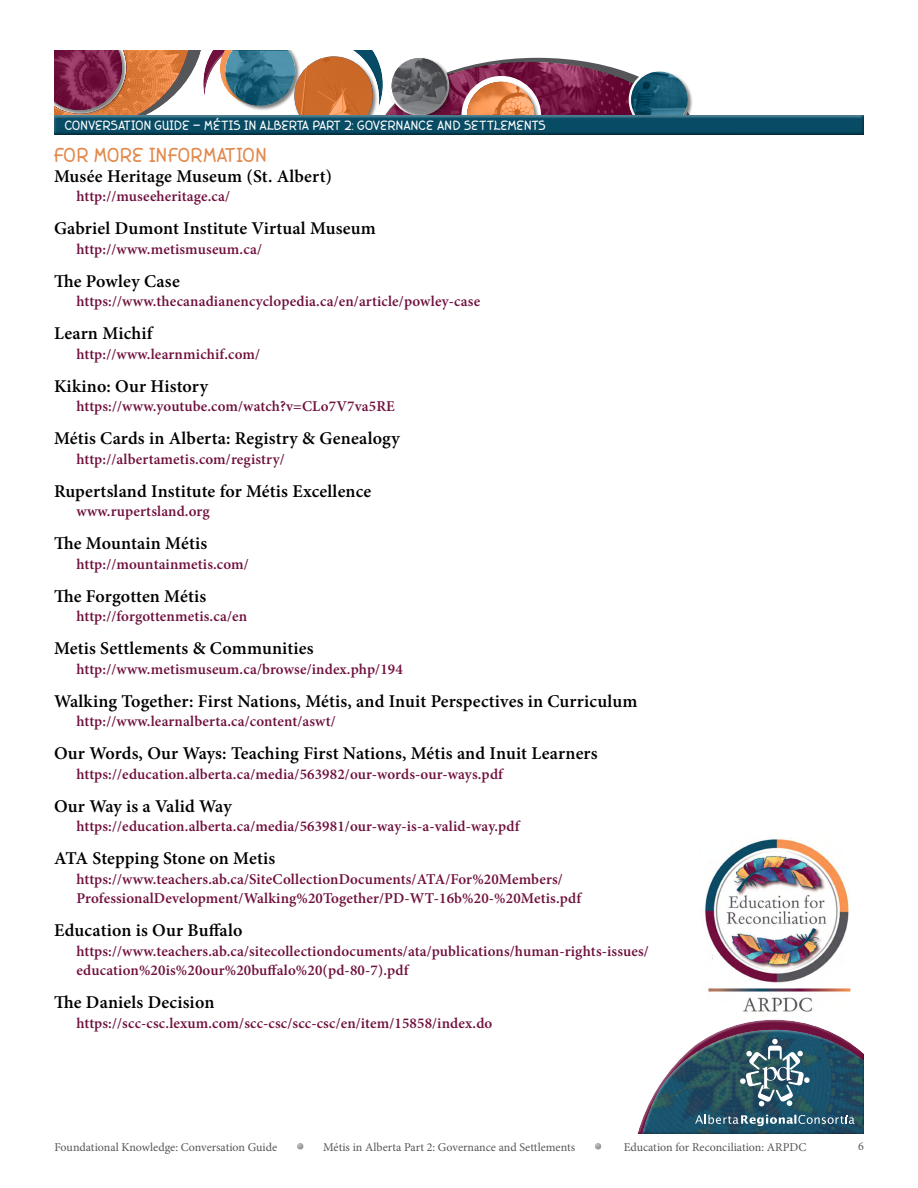
<style>
.page{position:relative;width:918px;height:1188px;background:#fff}
.page>*{position:absolute;margin:0;border:0;box-sizing:border-box;transform-origin:0 0}
.t1{font:20.25px "Rustic Love Tattoo";letter-spacing:.03em;color:#e2894d}
.t2{font:600 18px "Minion Pro";letter-spacing:.01em;color:#000}
.t3{font:600 15px/19.5px "Minion Pro";letter-spacing:.01em;color:#6f103d}
.t4{font:13.5px "Rustic Love Tattoo";letter-spacing:.025em;color:#fff}
.t5{font:12px "Minion Pro";color:#55565a}
</style>
<div class="page">
<div style="left:294px;top:1143px;width:13px;height:8px;background:#000;opacity:.4"></div>
<div style="left:592px;top:1143px;width:13px;height:8px;background:#000;opacity:.4"></div>
<img style="left:704px;top:838px;width:146px;height:174px">
<svg style="left:637px;top:1020px;width:227px;height:114px"></svg>
<svg style="left:54px;top:51px;width:639px;height:61px"></svg>
<div style="left:631px;top:88px;width:58px;height:28px;background:#fff;opacity:.4"></div>
<div style="left:630px;top:71px;width:57px;height:45px;background:#000;opacity:.4"></div>
<div style="left:51px;top:112px;width:816px;height:24px;background:#fff;opacity:.4"></div>
<div style="left:51px;top:114px;width:817px;height:22px;background:#000;opacity:.4"></div>
<p class="t4" style="left:65px;top:118px;width:482px">CONVERSATION GUIDE - MÉTIS IN ALBERTA PART 2: GOVERNANCE AND SETTLEMENTS</p>
<h1 class="t1" style="left:54px;top:144px;width:214px">FOR MORE INFORMATION</h1>
<p class="t2" style="left:54px;top:164px;width:280px">Musée Heritage Museum (St. Albert)</p>
<p class="t3" style="left:76px;top:187px;width:155px">http://museeheritage.ca/</p>
<p class="t2" style="left:54px;top:216px;width:323px">Gabriel Dumont Institute Virtual Museum</p>
<p class="t3" style="left:76px;top:239px;width:187px">http://www.metismuseum.ca/</p>
<p class="t2" style="left:54px;top:269px;width:127px">The Powley Case</p>
<p class="t3" style="left:76px;top:292px;width:405px">https://www.thecanadianencyclopedia.ca/en/article/powley-case</p>
<p class="t2" style="left:54px;top:321px;width:100px">Learn Michif</p>
<p class="t3" style="left:76px;top:344px;width:185px">http://www.learnmichif.com/</p>
<p class="t2" style="left:54px;top:374px;width:156px">Kikino: Our History</p>
<p class="t3" style="left:76px;top:397px;width:320px">https://www.youtube.com/watch?v=CLo7V7va5RE</p>
<p class="t2" style="left:54px;top:426px;width:347px">Métis Cards in Alberta: Registry &amp; Genealogy</p>
<p class="t3" style="left:76px;top:449px;width:210px">http://albertametis.com/registry/</p>
<p class="t2" style="left:54px;top:479px;width:319px">Rupertsland Institute for Métis Excellence</p>
<p class="t3" style="left:76px;top:502px;width:135px">www.rupertsland.org</p>
<p class="t2" style="left:54px;top:531px;width:155px">The Mountain Métis</p>
<p class="t3" style="left:76px;top:554px;width:174px">http://mountainmetis.com/</p>
<p class="t2" style="left:54px;top:584px;width:154px">The Forgotten Métis</p>
<p class="t3" style="left:76px;top:607px;width:172px">http://forgottenmetis.ca/en</p>
<p class="t2" style="left:54px;top:636px;width:261px">Metis Settlements &amp; Communities</p>
<p class="t3" style="left:76px;top:659px;width:328px">http://www.metismuseum.ca/browse/index.php/194</p>
<p class="t2" style="left:54px;top:689px;width:585px">Walking Together: First Nations, Métis, and Inuit Perspectives in Curriculum</p>
<p class="t3" style="left:76px;top:712px;width:261px">http://www.learnalberta.ca/content/aswt/</p>
<p class="t2" style="left:54px;top:741px;width:545px">Our Words, Our Ways: Teaching First Nations, Métis and Inuit Learners</p>
<p class="t3" style="left:76px;top:764px;width:428px">https://education.alberta.ca/media/563982/our-words-our-ways.pdf</p>
<p class="t2" style="left:54px;top:794px;width:179px">Our Way is a Valid Way</p>
<p class="t3" style="left:76px;top:817px;width:445px">https://education.alberta.ca/media/563981/our-way-is-a-valid-way.pdf</p>
<p class="t2" style="left:54px;top:846px;width:223px">ATA Stepping Stone on Metis</p>
<p class="t3" style="left:76px;top:869px;width:506px">https://www.teachers.ab.ca/SiteCollectionDocuments/ATA/For%20Members/<br>ProfessionalDevelopment/Walking%20Together/PD-WT-16b%20-%20Metis.pdf</p>
<p class="t2" style="left:54px;top:918px;width:190px">Education is Our Buffalo</p>
<p class="t3" style="left:76px;top:941px;width:574px">https://www.teachers.ab.ca/sitecollectiondocuments/ata/publications/human-rights-issues/ education%20is%20our%20buffalo%20(pd-80-7).pdf</p>
<p class="t2" style="left:54px;top:990px;width:162px">The Daniels Decision</p>
<p class="t3" style="left:76px;top:1013px;width:417px">https://scc-csc.lexum.com/scc-csc/scc-csc/en/item/15858/index.do</p>
<p class="t5" style="left:55px;top:1139px;width:224px">Foundational Knowledge: Conversation Guide</p>
<p class="t5" style="left:323px;top:1139px;width:253px">Métis in Alberta Part 2: Governance and Settlements</p>
<p class="t5" style="left:624px;top:1139px;width:184px">Education for Reconciliation: ARPDC</p>
<p class="t5" style="left:858px;top:1138px;width:7px">6</p>
</div>
